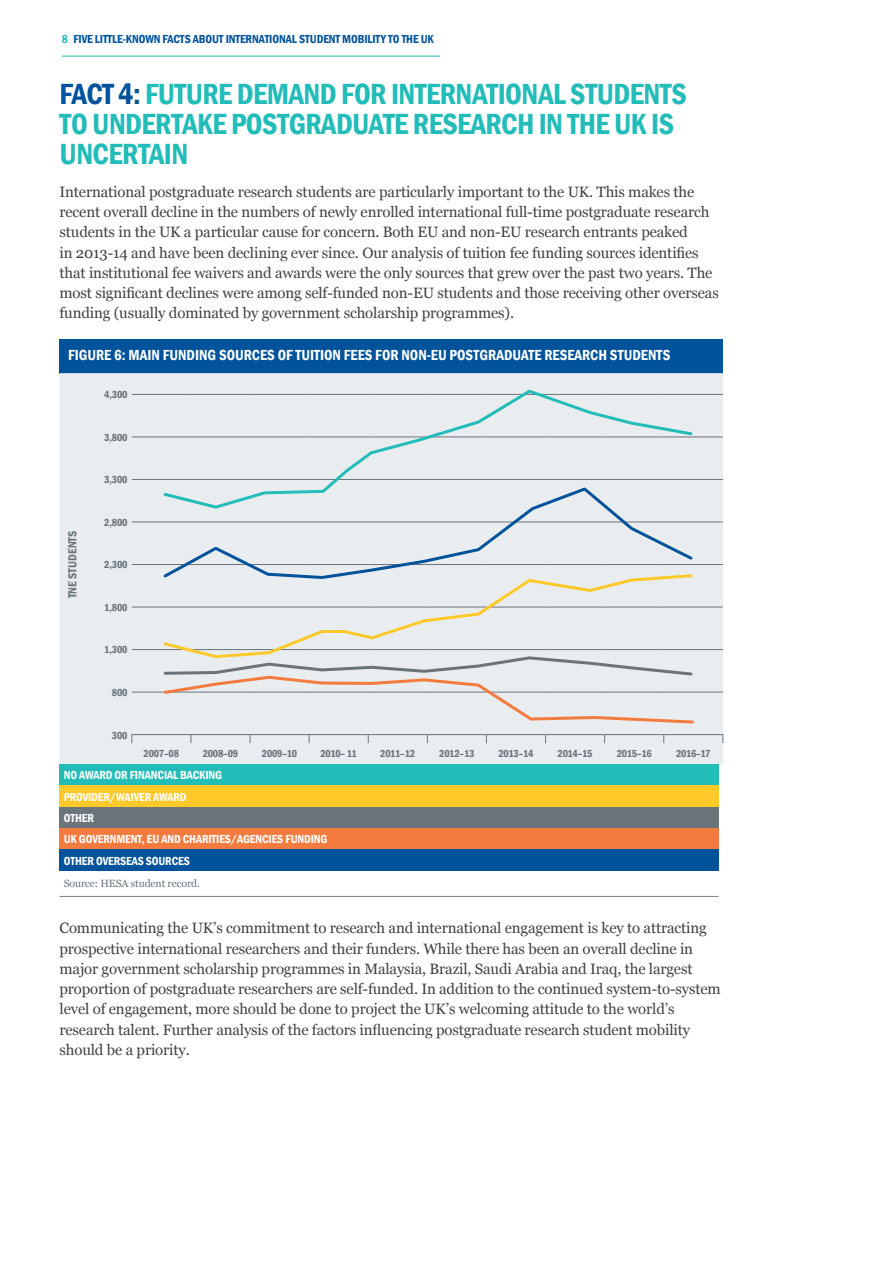
<style>
.page{position:relative;width:893px;height:1263px;background:#fff}
.page>*{position:absolute;margin:0;border:0;box-sizing:border-box;transform-origin:0 0}
.t1{font:600 condensed 30px/30px "Franklin Gothic";letter-spacing:-.02em;color:#22bcb9}
.t2{font:15px/20.2px "Georgia";letter-spacing:-.01em;color:#414042}
.t3{font:600 condensed 15px "Franklin Gothic";color:#fff}
.t4{font:600 condensed 12px/21.3px "Franklin Gothic";letter-spacing:-.01em;color:#fff}
.t5{font:600 condensed 12px "Franklin Gothic";letter-spacing:-.01em;color:#00539b}
.t6{font:600 condensed 12px "Franklin Gothic";color:#6a747b}
.t7{font:600 condensed 10.5px "Franklin Gothic";letter-spacing:-.02em;color:#6a747b}
.t8{font:10.5px "Georgia";letter-spacing:-.01em;color:#6a747b}
.s1{color:#22bcb9}
.s2{color:#00539b}
</style>
<div class="page">
<hr style="left:62px;top:56px;width:378px;height:1px;background:#22bcb9">
<div style="left:60px;top:339px;width:663px;height:34px;background:#00539b"></div>
<div style="left:60px;top:373px;width:663px;height:391px;background:#eaedef"></div>
<hr style="left:132px;top:394px;width:59px;height:1px;background:#6a747b">
<hr style="left:664px;top:394px;width:59px;height:1px;background:#6a747b">
<hr style="left:132px;top:437px;width:59px;height:1px;background:#6a747b">
<hr style="left:664px;top:437px;width:59px;height:1px;background:#6a747b">
<hr style="left:132px;top:479px;width:59px;height:1px;background:#6a747b">
<hr style="left:664px;top:479px;width:59px;height:1px;background:#6a747b">
<hr style="left:132px;top:522px;width:59px;height:1px;background:#6a747b">
<hr style="left:664px;top:522px;width:59px;height:1px;background:#6a747b">
<hr style="left:132px;top:564px;width:59px;height:1px;background:#6a747b">
<hr style="left:664px;top:564px;width:59px;height:1px;background:#6a747b">
<hr style="left:132px;top:607px;width:59px;height:1px;background:#6a747b">
<hr style="left:664px;top:607px;width:59px;height:1px;background:#6a747b">
<hr style="left:132px;top:649px;width:59px;height:1px;background:#6a747b">
<hr style="left:664px;top:649px;width:59px;height:1px;background:#6a747b">
<hr style="left:132px;top:692px;width:59px;height:1px;background:#6a747b">
<hr style="left:664px;top:692px;width:59px;height:1px;background:#6a747b">
<hr style="left:131px;top:734px;width:60px;height:1px;background:#6a747b">
<hr style="left:191px;top:734px;width:59px;height:1px;background:#6a747b">
<hr style="left:250px;top:734px;width:59px;height:1px;background:#6a747b">
<hr style="left:309px;top:734px;width:59px;height:1px;background:#6a747b">
<hr style="left:368px;top:734px;width:59px;height:1px;background:#6a747b">
<hr style="left:427px;top:734px;width:59px;height:1px;background:#6a747b">
<hr style="left:486px;top:734px;width:60px;height:1px;background:#6a747b">
<hr style="left:546px;top:734px;width:59px;height:1px;background:#6a747b">
<hr style="left:605px;top:734px;width:59px;height:1px;background:#6a747b">
<hr style="left:664px;top:734px;width:59px;height:1px;background:#6a747b">
<div style="left:60px;top:765px;width:659px;height:21px;background:#22bcb9"></div>
<div style="left:60px;top:786px;width:659px;height:21px;background:#ffc92a"></div>
<div style="left:60px;top:807px;width:659px;height:21px;background:#6a747b"></div>
<div style="left:60px;top:828px;width:659px;height:22px;background:#f47b3e"></div>
<div style="left:60px;top:850px;width:659px;height:21px;background:#00539b"></div>
<hr style="left:60px;top:896px;width:659px;height:1px;background:#7e8083">
<svg style="left:161px;top:388px;width:533px;height:98px;background:#e1e8ea"></svg>
<svg style="left:161px;top:581px;width:533px;height:79px;background:#e7e8e4"></svg>
<svg style="left:161px;top:486px;width:534px;height:95px;background:#dde4e8"></svg>
<svg style="left:162px;top:655px;width:534px;height:70px;background:#e3e0e0"></svg>
<p class="t5" style="left:62px;top:31px;width:374px"><span class="s1">8</span> FIVE LITTLE-KNOWN FACTS ABOUT INTERNATIONAL STUDENT MOBILITY TO THE UK</p>
<h1 class="t1" style="left:60px;top:78px;width:629px"><span class="s2">FACT 4:</span> FUTURE DEMAND FOR INTERNATIONAL STUDENTS<br>TO UNDERTAKE POSTGRADUATE RESEARCH IN THE UK IS<br>UNCERTAIN</h1>
<p class="t2" style="left:60px;top:181px;width:661px">International postgraduate research students are particularly important to the UK. This makes the recent overall decline in the numbers of newly enrolled international full-time postgraduate research students in the UK a particular cause for concern. Both EU and non-EU research entrants peaked<br>in 2013-14 and have been declining ever since. Our analysis of tuition fee funding sources identifies that institutional fee waivers and awards were the only sources that grew over the past two years. The most significant declines were among self-funded non-EU students and those receiving other overseas funding (usually dominated by government scholarship programmes).</p>
<p class="t3" style="left:68px;top:345px;width:604px">FIGURE 6: MAIN FU NDING SOURCES OF TUITION FEES FOR NON-EU POSTGRADUATE RESEARCH STUDENTS</p>
<p class="t6" style="left:64px;top:598px;width:68px;rotate:-90deg">TNE STUDENTS</p>
<p class="t7" style="left:104px;top:388px;width:25px">4,300</p>
<p class="t7" style="left:104px;top:430px;width:25px">3,800</p>
<p class="t7" style="left:104px;top:473px;width:25px">3,300</p>
<p class="t7" style="left:104px;top:515px;width:25px">2,800</p>
<p class="t7" style="left:104px;top:558px;width:25px">2,300</p>
<p class="t7" style="left:104px;top:600px;width:25px">1,800</p>
<p class="t7" style="left:104px;top:643px;width:25px">1,300</p>
<p class="t7" style="left:112px;top:685px;width:17px">800</p>
<p class="t7" style="left:112px;top:728px;width:17px">300</p>
<p class="t7" style="left:144px;top:747px;width:37px">2007–08</p>
<p class="t7" style="left:203px;top:747px;width:37px">2008–09</p>
<p class="t7" style="left:262px;top:747px;width:37px">2009–10</p>
<p class="t7" style="left:320px;top:747px;width:38px">2010– 11</p>
<p class="t7" style="left:380px;top:747px;width:36px">2011–12</p>
<p class="t7" style="left:439px;top:747px;width:37px">2012–13</p>
<p class="t7" style="left:498px;top:747px;width:37px">2013–14</p>
<p class="t7" style="left:558px;top:747px;width:37px">2014–15</p>
<p class="t7" style="left:617px;top:747px;width:36px">2015–16</p>
<p class="t7" style="left:676px;top:747px;width:36px">2016–17</p>
<p class="t4" style="left:64px;top:765px;width:265px">NO AWARD OR FINANCIAL BACKING<br>PROVIDER/WAIVER AWARD<br>OTHER<br>UK GOVERNMENT, EU AND CHARITIES/AGENCIES FU NDING<br>OTHER OVERSEAS SOURCES</p>
<p class="t8" style="left:64px;top:876px;width:138px">Source: HESA student record.</p>
<p class="t2" style="left:60px;top:917px;width:663px">Communicating the UK’s commitment to research and international engagement is key to attracting prospective international researchers and their funders. While there has been an overall decline in major government scholarship programmes in Malaysia, Brazil, Saudi Arabia and Iraq, the largest proportion of postgraduate researchers are self-funded. In addition to the continued system-to-system level of engagement, more should be done to project the UK’s welcoming attitude to the world’s research talent. Further analysis of the factors influencing postgraduate research student mobility should be a priority.</p>
</div>
